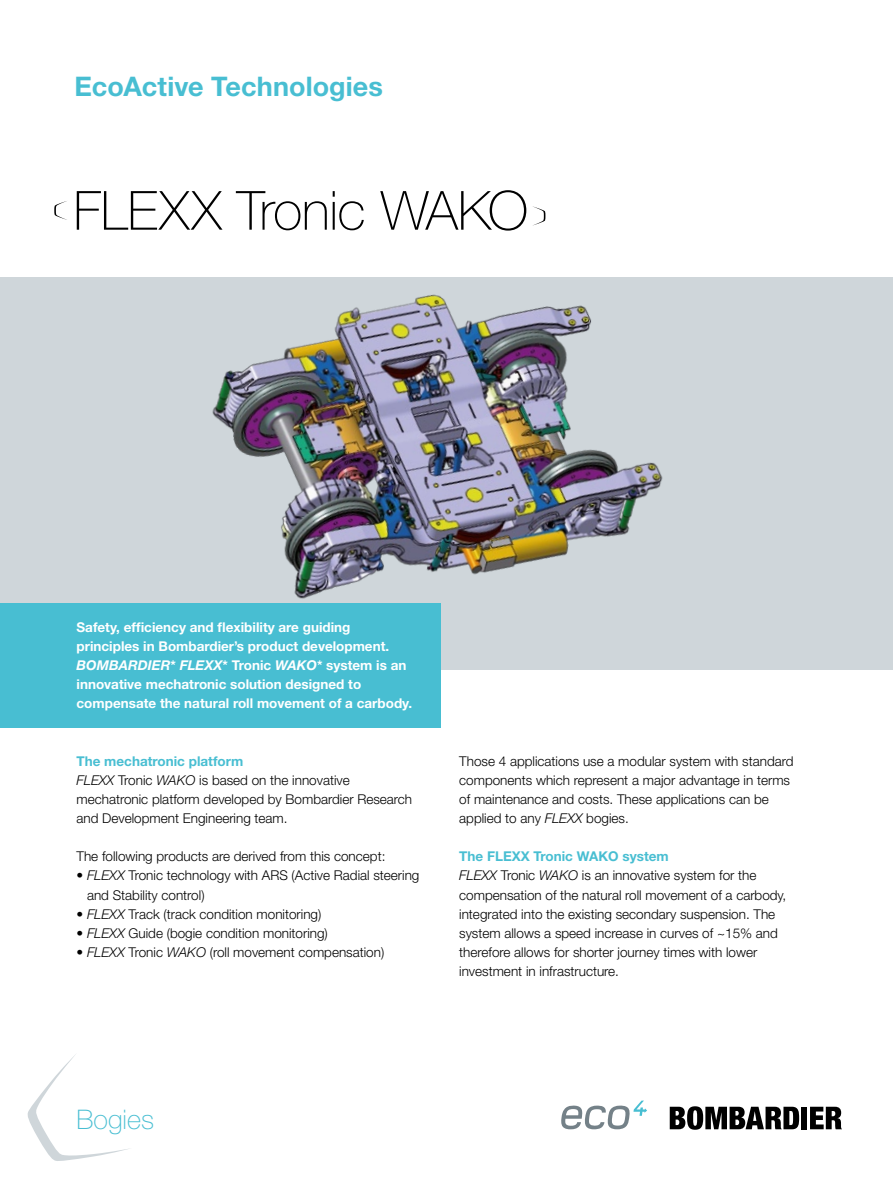
<style>
.page{position:relative;width:893px;height:1191px;background:#fff}
.page>*{position:absolute;margin:0;border:0;box-sizing:border-box;transform-origin:0 0}
.t1{font:100 54px "Helvetica Neue";letter-spacing:-.01em;color:#000}
.t2{font:700 27px "Helvetica Neue";color:#48bed2}
.t3{font:100 27px "Helvetica Neue";color:#48bed2}
.t4{font:300 13.5px/19.2px "Helvetica Neue";color:#000}
.t5{font:700 13.5px/19.2px "Helvetica Neue";color:#fff}
.s1{font-style:italic}
.s2{font-weight:700;color:#48bed2}
</style>
<div class="page">
<svg style="left:670px;top:1106px;width:129px;height:23px"></svg>
<div style="left:801px;top:1106px;width:6px;height:23px;background:#000"></div>
<svg style="left:810px;top:1106px;width:32px;height:23px"></svg>
<svg style="left:28px;top:1054px;width:102px;height:107px"></svg>
<svg style="left:561px;top:1100px;width:86px;height:29px"></svg>
<div style="left:0;top:277px;width:893px;height:393px;background:#cfd6da"></div>
<img style="left:212px;top:294px;width:451px;height:376px">
<div style="left:0;top:603px;width:440px;height:124px;background:#48bed2"></div>
<svg style="left:533px;top:206px;width:12px;height:19px"></svg>
<svg style="left:54px;top:201px;width:13px;height:19px"></svg>
<h2 class="t2" style="left:74px;top:69px;width:310px">EcoActive Technologies</h2>
<h1 class="t1" style="left:73px;top:180px;width:456px">FLEXX Tronic WAKO</h1>
<p class="t5" style="left:77px;top:617px;width:337px">Safety, efficiency and flexibility are guiding principles in Bombardier’s product development.<br><span class="s1">BOMBARDIER</span>* <span class="s1">FLEXX</span>* Tronic <span class="s1">WAKO</span>* system is an innovative mechatronic solution designed to compensate the natural roll movement of a carbody.</p>
<p class="t4" style="left:77px;top:751px;width:337px"><span class="s2">The mechatronic platform<br></span><span class="s1">FLEXX</span> Tronic <span class="s1">WAKO</span> is based on the innovative mechatronic platform developed by Bombardier Research and Development Engineering team.</p>
<p class="t4" style="left:77px;top:846px;width:310px">The following products are derived from this concept:</p>
<p class="t4" style="left:87px;top:865px;width:334px;text-indent:-11px">• <span class="s1">FLEXX</span> Tronic technology with ARS (Active Radial steering and Stability control)</p>
<p class="t4" style="left:77px;top:904px;width:246px">• <span class="s1">FLEXX</span> Track (track condition monitoring)</p>
<p class="t4" style="left:77px;top:923px;width:253px">• <span class="s1">FLEXX</span> Guide (bogie condition monitoring)</p>
<p class="t4" style="left:77px;top:942px;width:309px">• <span class="s1">FLEXX</span> Tronic <span class="s1">WAKO</span> (roll movement compensation)</p>
<p class="t4" style="left:459px;top:751px;width:336px">Those 4 applications use a modular system with standard components which represent a major advantage in terms of maintenance and costs. These applications can be applied to any <span class="s1">FLEXX</span> bogies.</p>
<p class="t4" style="left:459px;top:846px;width:329px"><span class="s2">The FLEXX Tronic WAKO system<br></span><span class="s1">FLEXX</span> Tronic <span class="s1">WAKO</span> is an innovative system for the compensation of the natural roll movement of a carbody, integrated into the existing secondary suspension. The system allows a speed increase in curves of ~15% and therefore allows for shorter journey times with lower investment in infrastructure.</p>
<h2 class="t3" style="left:77px;top:1104px;width:79px">Bogies</h2>
</div>
